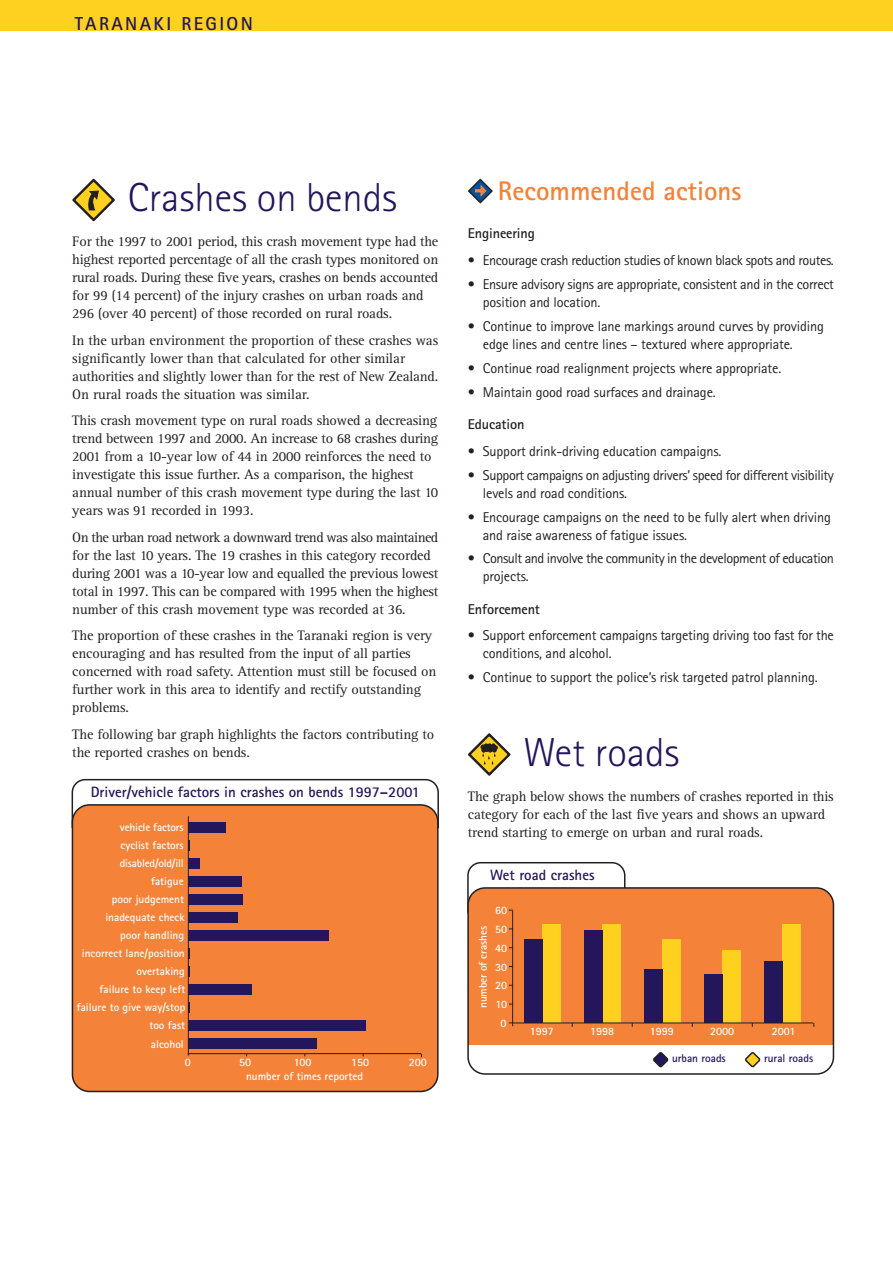
<style>
.page{position:relative;width:893px;height:1263px;background:#fff}
.page>*{position:absolute;margin:0;border:0;box-sizing:border-box;transform-origin:0 0}
.t1{font:300 40.5px "Rotis Sans Serif";color:#24165a}
.t2{font:700 27px "Rotis Sans Serif";color:#f48238}
.t3{font:700 18.75px "Rotis Sans Serif";letter-spacing:.125em;color:#24165a}
.t4{font:700 15px "Rotis Sans Serif";color:#24165a}
.t5{font:14.25px/18px "Rotis Serif";letter-spacing:-.01em;color:#231f20}
.t6{font:14.25px/18px "Rotis Sans Serif";letter-spacing:-.01em;color:#231f20}
.t7{font:14.25px/18px "Rotis Sans Serif";letter-spacing:-.03em;color:#231f20}
.t8{font:700 14.25px "Rotis Sans Serif";letter-spacing:-.01em;color:#231f20}
.t9{font:700 11.25px/18.8px "Rotis Sans Serif";color:#fff;text-align:center}
.t10{font:700 11.25px "Rotis Sans Serif";color:#24165a}
.t11{font:700 11.25px "Rotis Sans Serif";letter-spacing:-.02em;color:#fff}
</style>
<div class="page">
<div style="left:0;top:0;width:892px;height:30px;background:#fed020"></div>
<svg style="left:71px;top:778px;width:368px;height:56px"></svg>
<div style="left:72px;top:804px;width:366px;height:288px;background:#f48238;border:2px solid #231f20;border-radius:17px"></div>
<hr style="left:188px;top:1053px;width:233px;height:1px;background:#231f20">
<div style="left:188px;top:1038px;width:129px;height:11px;background:#24165a"></div>
<div style="left:188px;top:1020px;width:178px;height:11px;background:#24165a"></div>
<div style="left:188px;top:984px;width:63px;height:11px;background:#24165a"></div>
<div style="left:188px;top:930px;width:140px;height:11px;background:#24165a"></div>
<div style="left:188px;top:912px;width:49px;height:11px;background:#24165a"></div>
<div style="left:188px;top:894px;width:55px;height:11px;background:#24165a"></div>
<div style="left:188px;top:876px;width:54px;height:11px;background:#24165a"></div>
<div style="left:188px;top:858px;width:12px;height:11px;background:#24165a"></div>
<div style="left:188px;top:822px;width:38px;height:11px;background:#24165a"></div>
<hr style="left:188px;top:816px;width:1px;height:238px;background:#231f20">
<svg style="left:468px;top:179px;width:24px;height:24px"></svg>
<svg style="left:470px;top:181px;width:21px;height:20px"></svg>
<svg style="left:475px;top:184px;width:12px;height:14px"></svg>
<svg style="left:72px;top:179px;width:43px;height:42px"></svg>
<svg style="left:76px;top:182px;width:36px;height:36px"></svg>
<svg style="left:87px;top:191px;width:12px;height:19px"></svg>
<svg style="left:468px;top:733px;width:42px;height:43px"></svg>
<svg style="left:471px;top:737px;width:36px;height:35px"></svg>
<svg style="left:481px;top:744px;width:16px;height:21px"></svg>
<div style="left:467px;top:862px;width:158px;height:62px;background:#fff;border:2px solid #231f20;border-radius:13px"></div>
<div style="left:468px;top:888px;width:365px;height:186px;background:#f48238;border-radius:17px"></div>
<div style="left:468px;top:1046px;width:365px;height:28px;background:#fff"></div>
<div style="left:467px;top:887px;width:367px;height:188px;border:2px solid #231f20;border-radius:17px"></div>
<div style="left:542px;top:924px;width:18px;height:99px;background:#fed020"></div>
<div style="left:602px;top:924px;width:18px;height:99px;background:#fed020"></div>
<div style="left:662px;top:939px;width:18px;height:84px;background:#fed020"></div>
<div style="left:722px;top:950px;width:18px;height:73px;background:#fed020"></div>
<div style="left:782px;top:924px;width:18px;height:99px;background:#fed020"></div>
<div style="left:524px;top:939px;width:18px;height:84px;background:#24165a"></div>
<div style="left:584px;top:930px;width:18px;height:93px;background:#24165a"></div>
<div style="left:644px;top:969px;width:18px;height:54px;background:#24165a"></div>
<div style="left:704px;top:974px;width:18px;height:49px;background:#24165a"></div>
<div style="left:764px;top:961px;width:18px;height:62px;background:#24165a"></div>
<svg style="left:653px;top:1052px;width:16px;height:16px"></svg>
<svg style="left:745px;top:1052px;width:16px;height:16px"></svg>
<hr style="left:512px;top:910px;width:1px;height:116px;background:#231f20">
<hr style="left:512px;top:1023px;width:301px;height:1px;background:#231f20">
<h3 class="t3" style="left:75px;top:17px;width:145px">GORE DISTRICT</h3>
<h3 class="t3" style="left:75px;top:17px;width:179px">TARANAKI REGION</h3>
<h1 class="t1" style="left:128px;top:183px;width:271px">Crashes on bends</h1>
<p class="t5" style="left:72px;top:234px;width:367px">For the 1997 to 2001 period, this crash movement type had the highest reported percentage of all the crash types monitored on rural roads. During these five years, crashes on bends accounted for 99 (14 percent) of the injury crashes on urban roads and 296 (over 40 percent) of those recorded on rural roads.</p>
<p class="t5" style="left:72px;top:332px;width:367px">In the urban environment the proportion of these crashes was significantly lower than that calculated for other similar authorities and slightly lower than for the rest of New Zealand.<br>On rural roads the situation was similar.</p>
<p class="t5" style="left:72px;top:413px;width:367px">This crash movement type on rural roads showed a decreasing trend between 1997 and 2000. An increase to 68 crashes during 2001 from a 10-year low of 44 in 2000 reinforces the need to investigate this issue further. As a comparison, the highest annual number of this crash movement type during the last 10 years was 91 recorded in 1993.</p>
<p class="t5" style="left:72px;top:529px;width:367px">On the urban road network a downward trend was also maintained for the last 10 years. The 19 crashes in this category recorded during 2001 was a 10-year low and equalled the previous lowest total in 1997. This can be compared with 1995 when the highest number of this crash movement type was recorded at 36.</p>
<p class="t5" style="left:72px;top:628px;width:365px">The proportion of these crashes in the Taranaki region is very encouraging and has resulted from the input of all parties concerned with road safety. Attention must still be focused on further work in this area to identify and rectify outstanding problems.</p>
<p class="t5" style="left:72px;top:726px;width:363px">The following bar graph highlights the factors contributing to the reported crashes on bends.</p>
<p class="t4" style="left:91px;top:787px;width:331px">Driver/vehicle factors in crashes on bends 1997–2001</p>
<p class="t9" style="left:120px;top:819px;width:65px">vehicle factors</p>
<p class="t9" style="left:120px;top:837px;width:65px">cyclist factors</p>
<p class="t11" style="left:120px;top:859px;width:65px">disabled/old/ill</p>
<p class="t9" style="left:151px;top:873px;width:34px">fatigue</p>
<p class="t9" style="left:112px;top:891px;width:74px">poor judgement</p>
<p class="t9" style="left:105px;top:909px;width:81px">inadequate check</p>
<p class="t9" style="left:120px;top:927px;width:65px">poor handling</p>
<p class="t9" style="left:82px;top:945px;width:104px">incorrect lane/position</p>
<p class="t9" style="left:137px;top:963px;width:50px">overtaking</p>
<p class="t9" style="left:77px;top:999px;width:110px">failure to give way/stop</p>
<p class="t9" style="left:151px;top:1035px;width:34px">alcohol</p>
<p class="t9" style="left:100px;top:981px;width:87px">failure to keep left</p>
<p class="t9" style="left:149px;top:1017px;width:37px">too fast</p>
<p class="t9" style="left:185px;top:1054px;width:8px">0</p>
<p class="t9" style="left:239px;top:1054px;width:14px">50</p>
<p class="t9" style="left:294px;top:1054px;width:19px">100</p>
<p class="t9" style="left:351px;top:1054px;width:20px">150</p>
<p class="t9" style="left:408px;top:1054px;width:20px">200</p>
<p class="t9" style="left:246px;top:1068px;width:118px">number of times reported</p>
<h2 class="t2" style="left:498px;top:182px;width:245px">Recommended actions</h2>
<p class="t8" style="left:468px;top:228px;width:68px">Engineering</p>
<p class="t6" style="left:468px;top:252px;width:367px">• Encourage crash reduction studies of known black spots and routes.</p>
<p class="t6" style="left:483px;top:276px;width:352px;text-indent:-15px">• Ensure advisory signs are appropriate, consistent and in the correct position and location.</p>
<p class="t6" style="left:483px;top:318px;width:342px;text-indent:-15px">• Continue to improve lane markings around curves by providing edge lines and centre lines – textured where appropriate.</p>
<p class="t6" style="left:468px;top:360px;width:315px">• Continue road realignment projects where appropriate.</p>
<p class="t6" style="left:468px;top:384px;width:249px">• Maintain good road surfaces and drainage.</p>
<p class="t8" style="left:468px;top:419px;width:58px">Education</p>
<p class="t6" style="left:468px;top:443px;width:255px">• Support drink-driving education campaigns.</p>
<p class="t6" style="left:483px;top:467px;width:352px;text-indent:-15px">• Support campaigns on adjusting drivers’ speed for different visibility levels and road conditions.</p>
<p class="t6" style="left:483px;top:509px;width:349px;text-indent:-15px">• Encourage campaigns on the need to be fully alert when driving and raise awareness of fatigue issues.</p>
<p class="t7" style="left:483px;top:551px;width:352px;text-indent:-15px">• Consult and involve the community in the development of education projects.</p>
<p class="t8" style="left:468px;top:604px;width:73px">Enforcement</p>
<p class="t6" style="left:483px;top:628px;width:352px;text-indent:-15px">• Support enforcement campaigns targeting driving too fast for the conditions, and alcohol.</p>
<p class="t6" style="left:468px;top:670px;width:351px">• Continue to support the police’s risk targeted patrol planning.</p>
<h1 class="t1" style="left:523px;top:738px;width:157px">Wet roads</h1>
<p class="t5" style="left:468px;top:789px;width:367px">The graph below shows the numbers of crashes reported in this category for each of the last five years and shows an upward trend starting to emerge on urban and rural roads.</p>
<p class="t4" style="left:490px;top:870px;width:106px">Wet road crashes</p>
<p class="t9" style="left:474px;top:1008px;width:83px;rotate:-90deg">number of crashes</p>
<p class="t9" style="left:495px;top:902px;width:14px;text-align:justify">60<br>50<br>40</p>
<p class="t9" style="left:495px;top:959px;width:13px">30<br>20<br>10<br>0</p>
<p class="t9" style="left:529px;top:1022px;width:26px">1997</p>
<p class="t9" style="left:590px;top:1022px;width:26px">1998</p>
<p class="t9" style="left:649px;top:1022px;width:26px">1999</p>
<p class="t9" style="left:710px;top:1022px;width:26px">2000</p>
<p class="t9" style="left:771px;top:1022px;width:25px">2001</p>
<p class="t10" style="left:672px;top:1054px;width:55px">urban roads</p>
<p class="t10" style="left:764px;top:1054px;width:51px">rural roads</p>
</div>
